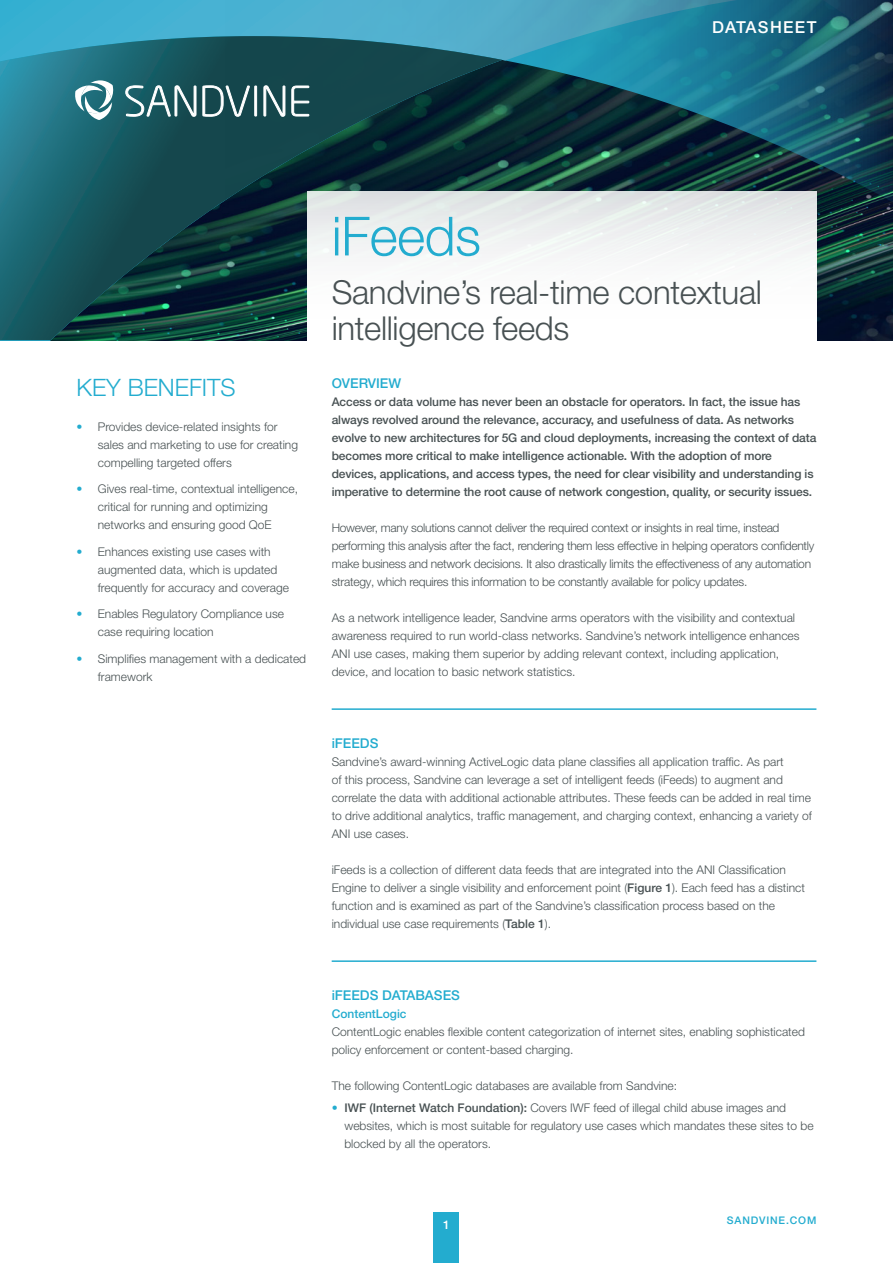
<style>
.page{position:relative;width:893px;height:1263px;background:#fff}
.page>*{position:absolute;margin:0;border:0;box-sizing:border-box;transform-origin:0 0}
.Main_header{font:300 54px "Helvetica Neue LT Pro";letter-spacing:-.01em;color:#23accf}
.Main_header-2{font:300 33px/36px "Helvetica Neue LT Pro";letter-spacing:-.01em;color:#485153}
.Image_label{font:300 24px "Helvetica Neue LT Pro";color:#23accf}
.doc_type_top_title{font:500 16.5px "Helvetica Neue LT Pro";letter-spacing:.08em;color:#fff}
.body___paragraph{font:500 13.5px "Helvetica Neue LT Pro";color:#23accf}
.body___paragraph-2{font:300 12px/18px "Helvetica Neue LT Pro";color:#485153}
.body___paragraph-3{font:500 12px/18px "Helvetica Neue LT Pro";letter-spacing:-.01em;color:#485153}
.Image_label-2{font:300 12px/18px "Helvetica Neue LT Pro";color:#485153}
.body___paragraph-4{font:300 12px/18px "Helvetica Neue LT Pro";letter-spacing:-.02em;color:#485153}
.body___paragraph-5{font:500 12px "Helvetica Neue LT Pro";color:#23accf}
.t1{font:500 12px "Helvetica Neue LT Pro";color:#fff}
.t2{font:500 10.5px "Helvetica Neue LT Pro";letter-spacing:.08em;color:#23accf}
.s1{color:#23accf}
.s2{font-weight:500}
</style>
<div class="page">
<div style="left:434px;top:1212px;width:25px;height:51px;background:#23accf"></div>
<img style="left:502px;top:56px;width:391px;height:284px">
<svg style="left:0;top:0;width:808px;height:64px;background:#399cba"></svg>
<img style="left:808px;top:0;width:85px;height:56px">
<img style="left:0;top:36px;width:502px;height:304px">
<div style="left:307px;top:191px;width:509px;height:153px;background:linear-gradient(to bottom,#e3e7e7,#fff)"></div>
<hr style="left:332px;top:708px;width:484px;height:2px;background:#23accf">
<hr style="left:332px;top:960px;width:484px;height:2px;background:#23accf">
<svg style="left:125px;top:85px;width:71px;height:33px"></svg>
<svg style="left:202px;top:85px;width:48px;height:32px"></svg>
<div style="left:255px;top:86px;width:2px;height:30px;border:1px solid #fff"></div>
<svg style="left:264px;top:85px;width:21px;height:32px"></svg>
<svg style="left:291px;top:86px;width:18px;height:30px"></svg>
<svg style="left:75px;top:80px;width:39px;height:40px"></svg>
<p class="doc_type_top_title" style="left:712px;top:17px;width:106px">DATASHEET</p>
<p class="Image_label" style="left:77px;top:372px;width:161px">KEY BENEFITS</p>
<p class="Image_label-2" style="left:98px;top:417px;width:202px;text-indent:-21px"><span class="s1">•</span> Provides device-related insights for sales and marketing to use for creating compelling targeted offers</p>
<p class="Image_label-2" style="left:98px;top:480px;width:202px;text-indent:-21px"><span class="s1">•</span> Gives real-time, contextual intelligence, critical for running and optimizing networks and ensuring good QoE</p>
<p class="Image_label-2" style="left:98px;top:542px;width:193px;text-indent:-21px"><span class="s1">•</span> Enhances existing use cases with augmented data, which is updated frequently for accuracy and coverage</p>
<p class="Image_label-2" style="left:98px;top:605px;width:188px;text-indent:-21px"><span class="s1">•</span> Enables Regulatory Compliance use case requiring location</p>
<p class="Image_label-2" style="left:98px;top:649px;width:210px;text-indent:-21px"><span class="s1">•</span> Simplifies management with a dedicated framework</p>
<p class="Main_header" style="left:332px;top:203px;width:151px">iFeeds</p>
<p class="Main_header-2" style="left:332px;top:274px;width:432px">Sandvine’s real-time contextual intelligence feeds</p>
<p class="body___paragraph" style="left:332px;top:375px;width:71px">OVERVIEW</p>
<p class="body___paragraph-3" style="left:332px;top:393px;width:486px">Access or data volume has never been an obstacle for operators. In fact, the issue has always revolved around the relevance, accuracy, and usefulness of data. As networks evolve to new architectures for 5G and cloud deployments, increasing the context of data becomes more critical to make intelligence actionable. With the adoption of more devices, applications, and access types, the need for clear visibility and understanding is imperative to determine the root cause of network congestion, quality, or security issues.</p>
<p class="body___paragraph-4" style="left:332px;top:519px;width:484px">However, many solutions cannot deliver the required context or insights in real time, instead performing this analysis after the fact, rendering them less effective in helping operators confidently make business and network decisions. It also drastically limits the effectiveness of any automation strategy, which requires this information to be constantly available for policy updates.</p>
<p class="body___paragraph-2" style="left:332px;top:609px;width:469px">As a network intelligence leader, Sandvine arms operators with the visibility and contextual awareness required to run world-class networks. Sandvine’s network intelligence enhances ANI use cases, making them superior by adding relevant context, including application, device, and location to basic network statistics.</p>
<p class="body___paragraph" style="left:332px;top:735px;width:48px">iFEEDS</p>
<p class="body___paragraph-2" style="left:332px;top:753px;width:482px">Sandvine’s award-winning ActiveLogic data plane classifies all application traffic. As part<br>of this process, Sandvine can leverage a set of intelligent feeds (iFeeds) to augment and correlate the data with additional actionable attributes. These feeds can be added in real time to drive additional analytics, traffic management, and charging context, enhancing a variety of ANI use cases.</p>
<p class="body___paragraph-2" style="left:332px;top:861px;width:475px">iFeeds is a collection of different data feeds that are integrated into the ANI Classification Engine to deliver a single visibility and enforcement point (<span class="s2">Figure 1</span>). Each feed has a distinct function and is examined as part of the Sandvine’s classification process based on the individual use case requirements (<span class="s2">Table 1</span>).</p>
<p class="body___paragraph" style="left:332px;top:987px;width:130px">iFEEDS DATABASES</p>
<p class="body___paragraph-5" style="left:332px;top:1007px;width:76px">ContentLogic</p>
<p class="body___paragraph-2" style="left:332px;top:1023px;width:475px">ContentLogic enables flexible content categorization of internet sites, enabling sophisticated policy enforcement or content-based charging.</p>
<p class="body___paragraph-2" style="left:332px;top:1077px;width:347px">The following ContentLogic databases are available from Sandvine:</p>
<p class="body___paragraph-2" style="left:344px;top:1099px;width:471px;text-indent:-13px"><span class="s1">•</span> <span class="s2">IWF (Internet Watch Foundation):</span> Covers IWF feed of illegal child abuse images and websites, which is most suitable for regulatory use cases which mandates these sites to be blocked by all the operators.</p>
<p class="t1" style="left:443px;top:1217px;width:8px">1</p>
<p class="t2" style="left:727px;top:1214px;width:91px">SANDVINE.COM</p>
</div>
